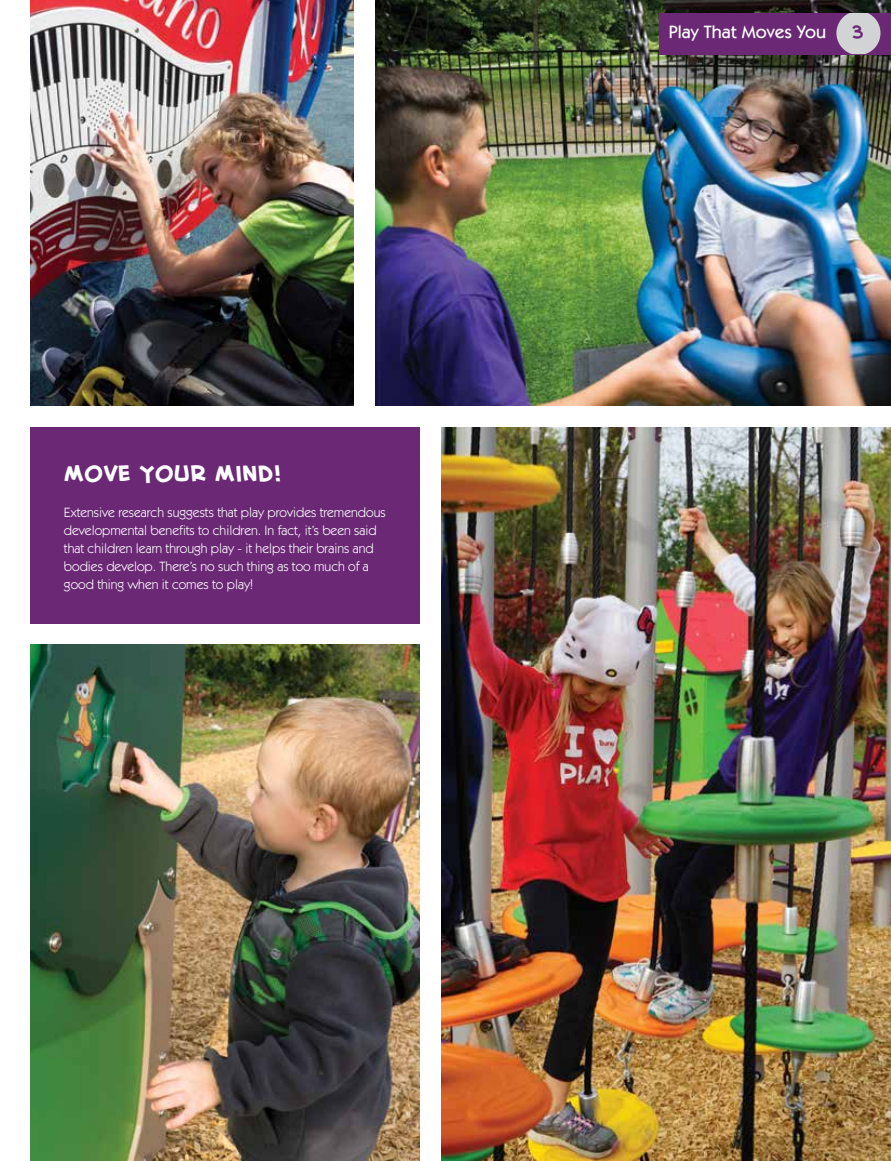
<style>
.page{position:relative;width:891px;height:1161px;background:#fff}
.page>*{position:absolute;margin:0;border:0;box-sizing:border-box;transform-origin:0 0}
.t1{font:22.5px "Creative Block BB Bold";color:#fff}
.t2{font:500 18px "Itc Kabel";color:#fff}
.t3{font:13.5px/18px "Itc Kabel";color:#fff}
.s1{font-family:"Creative Block BB";font-weight:400;font-size:21px;color:#6a2875}
</style>
<div class="page">
<img style="left:376px;top:0;width:515px;height:406px">
<img style="left:31px;top:0;width:322px;height:406px">
<div style="left:30px;top:428px;width:390px;height:196px;background:#6a2875"></div>
<img style="left:441px;top:428px;width:450px;height:733px">
<img style="left:31px;top:644px;width:389px;height:517px">
<div style="left:659px;top:13px;width:232px;height:41px;background:#6a2875"></div>
<svg style="left:836px;top:13px;width:44px;height:41px"></svg>
<h1 class="t1" style="left:64px;top:463px;width:219px">MOVE YOUR MIND!</h1>
<p class="t3" style="left:64px;top:504px;width:323px">Extensive research suggests that play provides tremendous developmental benefits to children. In fact, it’s been said that children learn through play - it helps their brains and bodies develop. There’s no such thing as too much of a good thing when it comes to play!</p>
<h2 class="t2" style="left:669px;top:22px;width:196px">Play That Moves You <span class="s1">3</span></h2>
</div>
